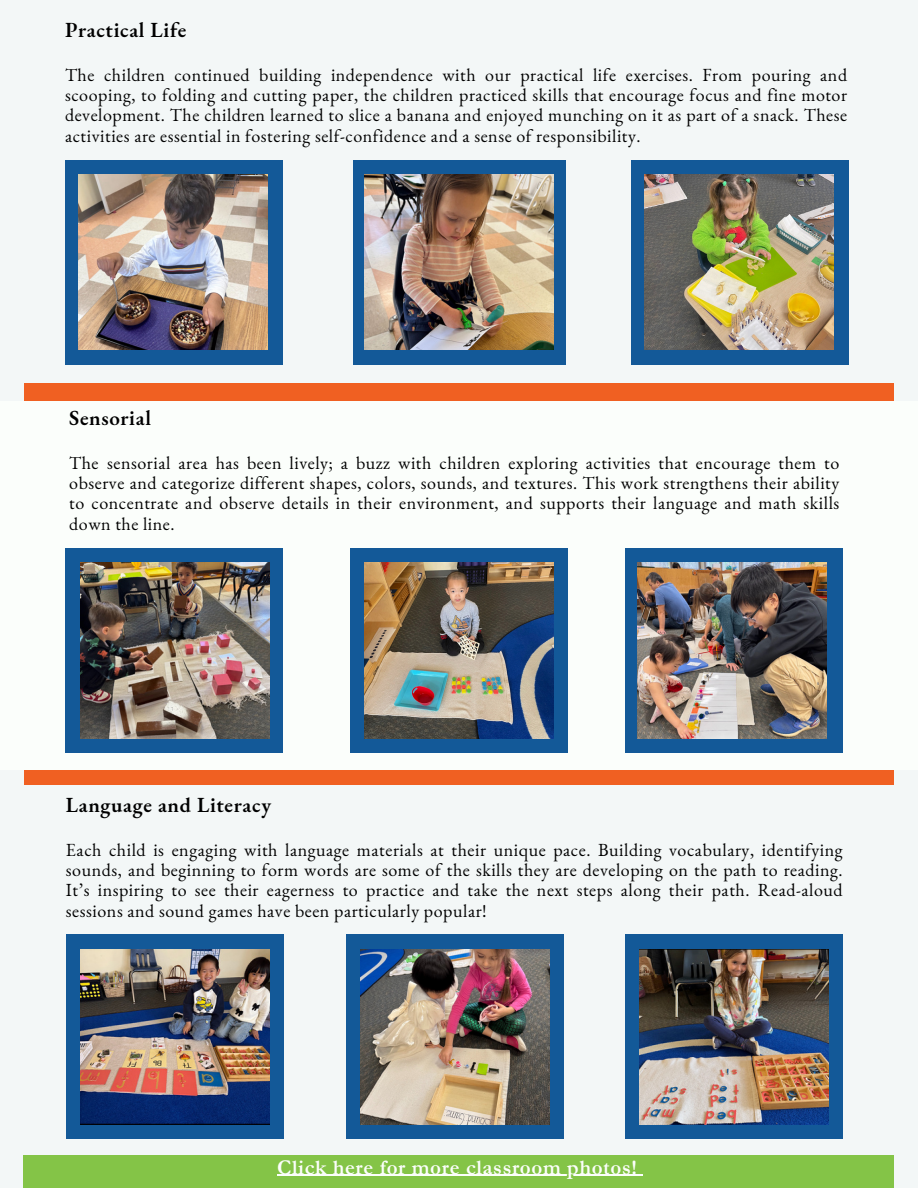
<style>
.page{position:relative;width:918px;height:1188px;background:#f3f7f7}
.page>*{position:absolute;margin:0;border:0;box-sizing:border-box;transform-origin:0 0}
.t1{font:600 21px "EB Garamond";letter-spacing:.03em;color:#000}
.t2{font:700 21px "Garamond";letter-spacing:.03em;color:#fbfefb}
.t3{font:18px/20.2px "EB Garamond";letter-spacing:.03em;color:#000;text-align:justify}
</style>
<div class="page">
<div style="left:24px;top:384px;width:870px;height:401px;background:#f06022"></div>
<div style="left:0;top:401px;width:918px;height:369px;background:#fbfefb"></div>
<div style="left:65px;top:160px;width:217px;height:204px;background:#135998"></div>
<img style="left:79px;top:174px;width:189px;height:176px">
<div style="left:24px;top:1155px;width:870px;height:33px;background:#84c447"></div>
<div style="left:353px;top:160px;width:212px;height:204px;background:#135998"></div>
<img style="left:365px;top:174px;width:189px;height:176px">
<div style="left:631px;top:160px;width:217px;height:204px;background:#135998"></div>
<img style="left:645px;top:174px;width:189px;height:176px">
<div style="left:351px;top:548px;width:217px;height:205px;background:#135998"></div>
<img style="left:365px;top:563px;width:189px;height:175px">
<div style="left:626px;top:548px;width:217px;height:205px;background:#135998"></div>
<img style="left:637px;top:563px;width:189px;height:175px">
<div style="left:66px;top:934px;width:217px;height:205px;background:#135998"></div>
<img style="left:81px;top:949px;width:189px;height:176px">
<div style="left:347px;top:934px;width:217px;height:205px;background:#135998"></div>
<img style="left:360px;top:949px;width:189px;height:176px">
<div style="left:626px;top:934px;width:217px;height:205px;background:#135998"></div>
<img style="left:640px;top:949px;width:189px;height:176px">
<div style="left:65px;top:548px;width:217px;height:205px;background:#135998"></div>
<img style="left:81px;top:563px;width:189px;height:175px">
<hr style="left:277px;top:1175px;width:360px;height:1px;background:#fbfefb">
<p class="t1" style="left:65px;top:16px;width:123px">Practical Life</p>
<p class="t3" style="left:65px;top:64px;width:784px">The children continued building independence with our practical life exercises. From pouring and scooping, to folding and cutting paper, the children practiced skills that encourage focus and fine motor development. The children learned to slice a banana and enjoyed munching on it as part of a snack. These activities are essential in fostering self-confidence and a sense of responsibility.</p>
<p class="t1" style="left:69px;top:404px;width:83px">Sensorial</p>
<h1 class="t3" style="left:69px;top:452px;width:772px">The sensorial area has been lively; a buzz with children exploring activities that encourage them to observe and categorize different shapes, colors, sounds, and textures. This work strengthens their ability to concentrate and observe details in their environment, and supports their language and math skills down the line.</h1>
<p class="t1" style="left:66px;top:791px;width:207px">Language and Literacy</p>
<h1 class="t3" style="left:66px;top:839px;width:778px">Each child is engaging with language materials at their unique pace. Building vocabulary, identifying sounds, and beginning to form words are some of the skills they are developing on the path to reading.<br>It’s inspiring to see their eagerness to practice and take the next steps along their path. Read-aloud sessions and sound games have been particularly popular!</h1>
<h1 class="t2" style="left:277px;top:1156px;width:361px">Click here for more classroom photos!</h1>
</div>
